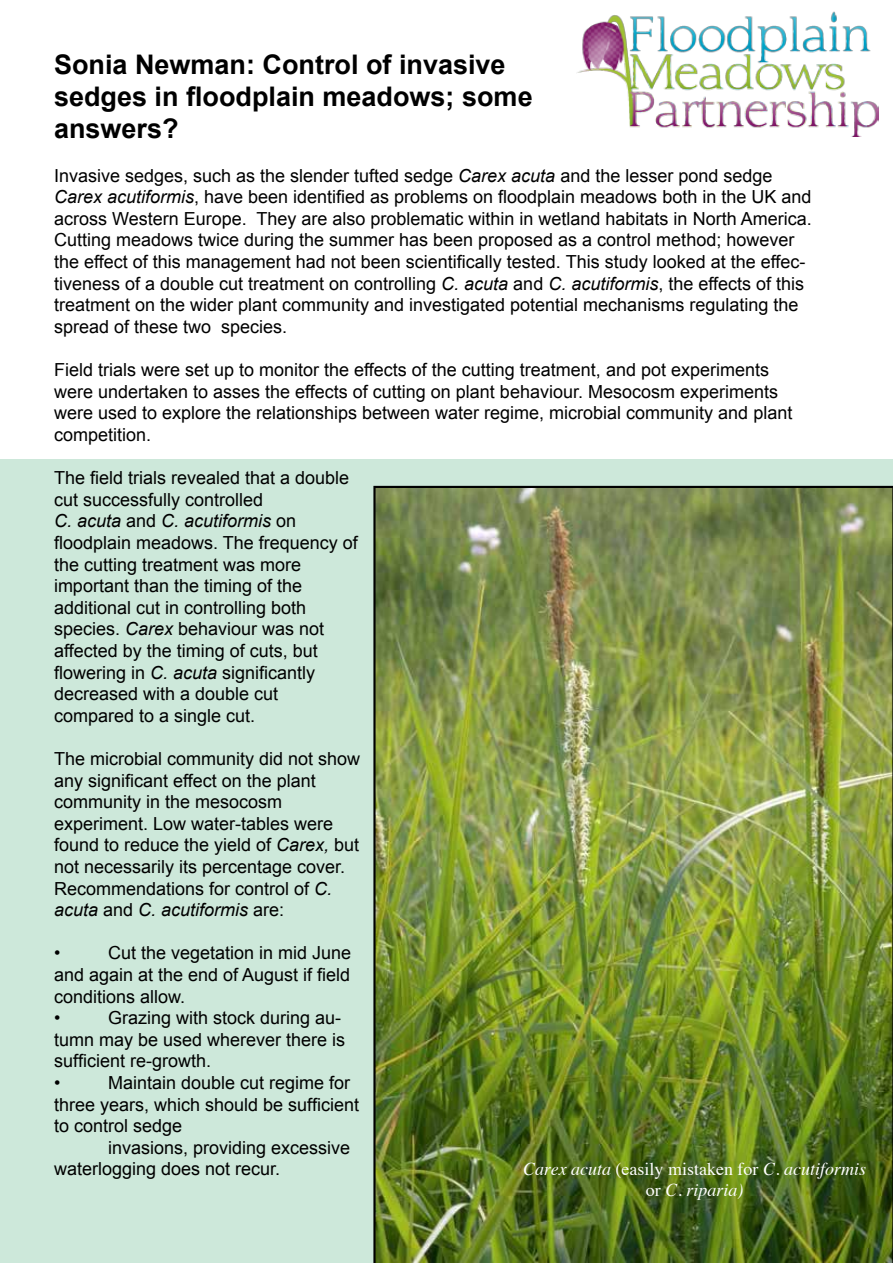
<style>
.page{position:relative;width:893px;height:1263px;background:#fff}
.page>*{position:absolute;margin:0;border:0;box-sizing:border-box;transform-origin:0 0}
.t1{font:700 27px/32.4px "Arial";color:#000}
.t2{font:18px/21.6px "Arial";color:#000}
.t3{font:italic 18px/21.6px "Times";color:#fff;text-align:center}
.s1{font-style:italic}
.s2{font-style:normal}
</style>
<div class="page">
<div style="left:0;top:459px;width:893px;height:804px;background:#cde8da"></div>
<img style="left:373px;top:486px;width:520px;height:777px">
<img style="left:577px;top:12px;width:302px;height:124px">
<h1 class="t1" style="left:54px;top:49px;width:480px">Sonia Newman: Control of invasive sedges in floodplain meadows; some answers?</h1>
<p class="t2" style="left:54px;top:165px;width:759px">Invasive sedges, such as the slender tufted sedge <span class="s1">Carex acuta</span> and the lesser pond sedge <span class="s1">Carex acutiformis</span>, have been identified as problems on floodplain meadows both in the UK and across Western Europe. They are also problematic within in wetland habitats in North America.<br>Cutting meadows twice during the summer has been proposed as a control method; however the effect of this management had not been scientifically tested. This study looked at the effec&shy;tiveness of a double cut treatment on controlling <span class="s1">C. acuta</span> and <span class="s1">C. acutiformis</span>, the effects of this treatment on the wider plant community and investigated potential mechanisms regulating the spread of these two species.</p>
<p class="t2" style="left:54px;top:359px;width:740px">Field trials were set up to monitor the effects of the cutting treatment, and pot experiments were undertaken to asses the effects of cutting on plant behaviour. Mesocosm experiments were used to explore the relationships between water regime, microbial community and plant competition.</p>
<p class="t2" style="left:54px;top:467px;width:305px">The field trials revealed that a double cut successfully controlled<br><span class="s1">C. acuta</span> and <span class="s1">C. acutiformis</span> on floodplain meadows. The frequency of the cutting treatment was more important than the timing of the additional cut in controlling both species. <span class="s1">Carex</span> behaviour was not affected by the timing of cuts, but flowering in <span class="s1">C. acuta</span> significantly decreased with a double cut compared to a single cut.</p>
<p class="t2" style="left:54px;top:748px;width:308px">The microbial community did not show any significant effect on the plant community in the mesocosm experiment. Low water-tables were found to reduce the yield of <span class="s1">Carex,</span> but not necessarily its percentage cover.<br>Recommendations for control of <span class="s1">C. acuta</span> and <span class="s1">C. acutiformis</span> are:</p>
<p class="t2" style="left:54px;top:942px;width:8px">•</p>
<p class="t2" style="left:54px;top:942px;width:299px;text-indent:54px">Cut the vegetation in mid June and again at the end of August if field conditions allow.<br>•</p>
<p class="t2" style="left:54px;top:1007px;width:293px;text-indent:54px">Grazing with stock during au&shy;tumn may be used wherever there is sufficient re-growth.<br>•</p>
<p class="t2" style="left:54px;top:1072px;width:307px;text-indent:54px">Maintain double cut regime for three years, which should be sufficient to control sedge</p>
<p class="t2" style="left:54px;top:1137px;width:298px;text-indent:54px">invasions, providing excessive waterlogging does not recur.</p>
<p class="t3" style="left:523px;top:1157px;width:344px">Carex acuta <span class="s2">(easily mistaken for</span> C. acutiformis <span class="s2">or</span> C. riparia)</p>
</div>
